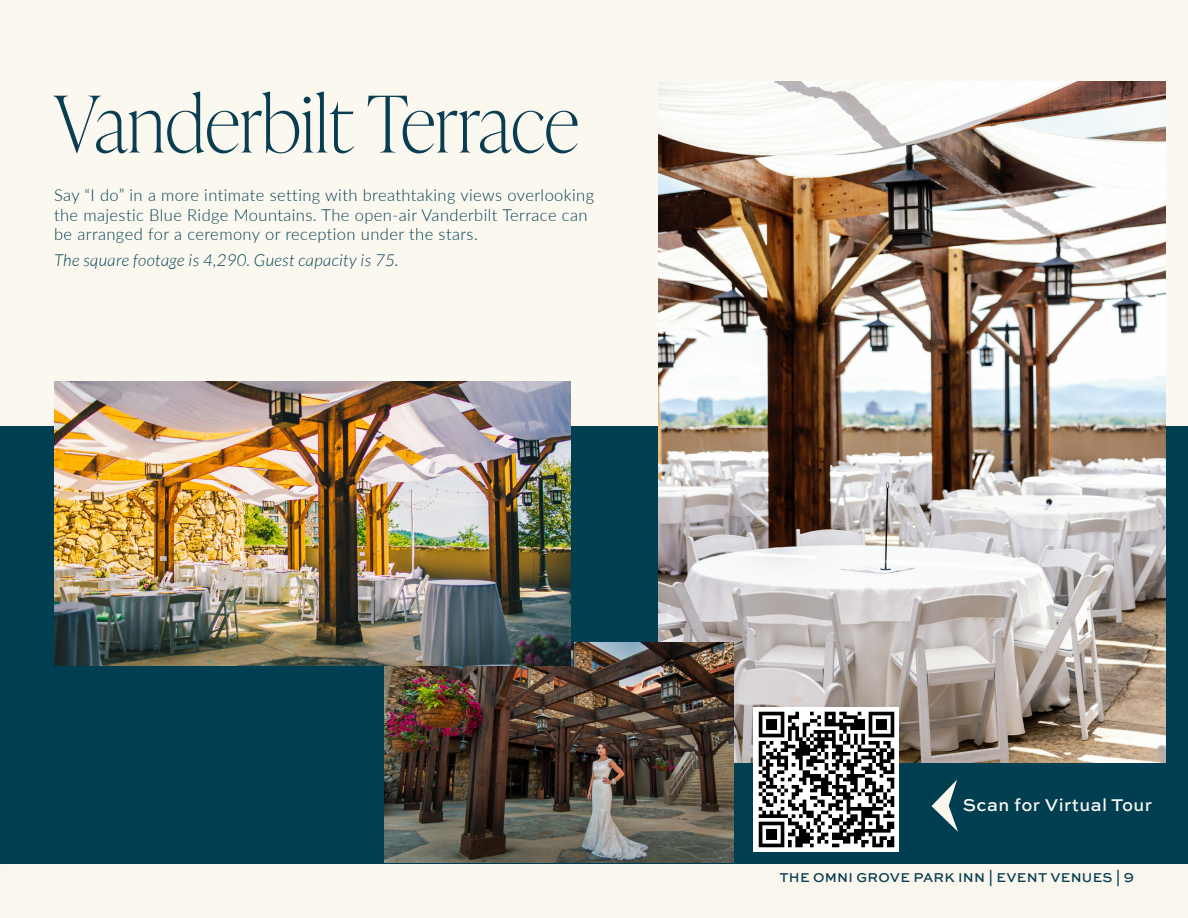
<style>
.page{position:relative;width:1188px;height:918px;background:#f9f7ed}
.page>*{position:absolute;margin:0;border:0;box-sizing:border-box;transform-origin:0 0}
.Headline{font:100 78px "Ivy Presto Display";color:#093d51}
._4_-_Body_copy{font:500 18px "Sweet Sans Pro";letter-spacing:.025em;color:#faf9f2}
._4_-_Body_copy-2{font:300 16.5px/19.5px "Lato";letter-spacing:.025em;color:#003e52}
._4_-_Body_copy-3{font:italic 300 16.5px "Lato";letter-spacing:.025em;color:#003e52}
.t1{font:500 13.5px "Sweet Sans Pro";letter-spacing:.02em;color:#093d51}
</style>
<div class="page">
<div style="left:0;top:427px;width:1188px;height:437px;background:#003e52"></div>
<img style="left:659px;top:81px;width:506px;height:681px">
<img style="left:754px;top:707px;width:145px;height:145px">
<svg style="left:931px;top:780px;width:27px;height:52px"></svg>
<img style="left:384px;top:643px;width:350px;height:220px">
<img style="left:54px;top:382px;width:517px;height:283px">
<p class="Headline" style="left:54px;top:69px;width:526px">Vanderbilt Terrace</p>
<p class="_4_-_Body_copy-2" style="left:54px;top:185px;width:542px">Say “I do” in a more intimate setting with breathtaking views overlooking the majestic Blue Ridge Mountains. The open-air Vanderbilt Terrace can be arranged for a ceremony or reception under the stars.</p>
<p class="_4_-_Body_copy-3" style="left:54px;top:252px;width:346px">The square footage is 4,290. Guest capacity is 75.</p>
<p class="_4_-_Body_copy" style="left:963px;top:792px;width:191px">Scan for Virtual Tour</p>
<p class="t1" style="left:779px;top:868px;width:239px">THE OMNI GROVE PARK INN | Event</p>
<p class="t1" style="left:1050px;top:868px;width:22px">Venues</p>
<p class="t1" style="left:1116px;top:868px;width:20px">| 9</p>
</div>
